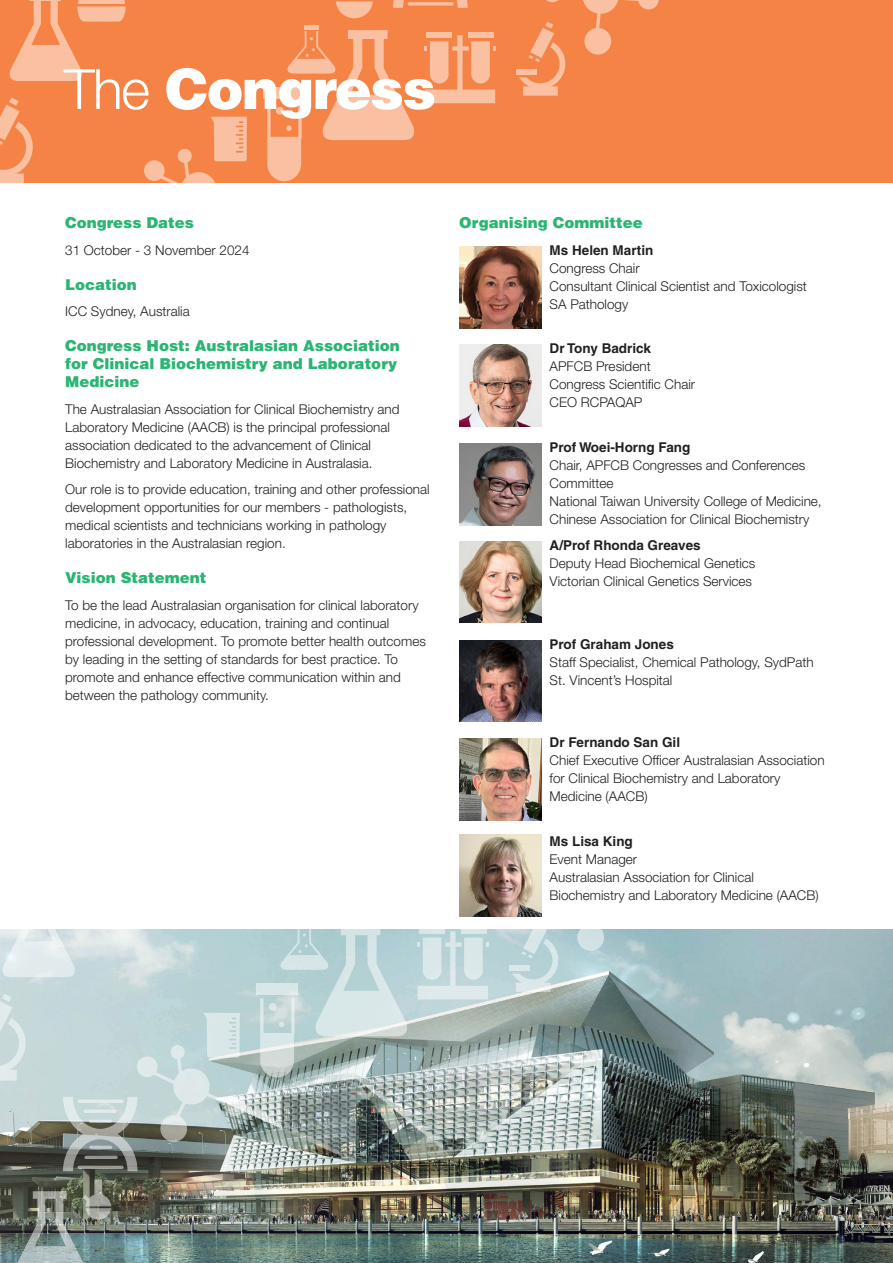
<style>
.page{position:relative;width:893px;height:1263px;background:#fff}
.page>*{position:absolute;margin:0;border:0;box-sizing:border-box;transform-origin:0 0}
.t1{font:900 55.5px "Helvetica";letter-spacing:-.03em;color:#fff}
.t2{font:900 15px/18px "Helvetica";color:#2bb572}
.t3{font:300 13.5px/18px "Helvetica Neue";color:#231f20}
.s1{font-family:"Helvetica Neue";font-weight:300}
.s2{font-family:"Helvetica";font-weight:700}
</style>
<div class="page">
<div style="left:0;top:0;width:893px;height:183px;background:#f58345"></div>
<div style="left:263px;top:87px;width:42px;height:11px;background:#f9c0a1"></div>
<svg style="left:393px;top:0;width:75px;height:8px"></svg>
<svg style="left:408px;top:2px;width:46px;height:4px"></svg>
<svg style="left:9px;top:0;width:117px;height:81px"></svg>
<hr style="left:304px;top:25px;width:15px;height:4px;background:#f9c0a1">
<svg style="left:267px;top:30px;width:229px;height:151px"></svg>
<div style="left:517px;top:69px;width:20px;height:6px;background:#f9c0a1"></div>
<svg style="left:519px;top:0;width:140px;height:96px"></svg>
<svg style="left:336px;top:2px;width:37px;height:16px"></svg>
<svg style="left:0;top:97px;width:33px;height:86px"></svg>
<svg style="left:144px;top:117px;width:103px;height:66px"></svg>
<img style="left:0;top:929px;width:892px;height:334px">
<div style="left:256px;top:983px;width:42px;height:11px;background:#dae7e8"></div>
<svg style="left:0;top:929px;width:78px;height:48px"></svg>
<svg style="left:260px;top:929px;width:229px;height:148px"></svg>
<div style="left:509px;top:965px;width:21px;height:6px;background:#d9e7e9"></div>
<svg style="left:512px;top:929px;width:140px;height:63px"></svg>
<svg style="left:7px;top:1179px;width:104px;height:84px"></svg>
<svg style="left:0;top:994px;width:26px;height:87px"></svg>
<svg style="left:63px;top:1013px;width:184px;height:158px"></svg>
<img style="left:459px;top:443px;width:82px;height:82px">
<img style="left:459px;top:541px;width:82px;height:82px">
<img style="left:459px;top:739px;width:82px;height:82px">
<img style="left:459px;top:344px;width:82px;height:82px">
<img style="left:459px;top:246px;width:82px;height:82px">
<img style="left:459px;top:640px;width:82px;height:82px">
<img style="left:459px;top:834px;width:82px;height:82px">
<p class="t1" style="left:64px;top:53px;width:374px"><span class="s1">The</span> Congress</p>
<p class="t2" style="left:65px;top:213px;width:130px">Congress Dates</p>
<p class="t3" style="left:65px;top:241px;width:186px">31 October - 3 November 2024</p>
<p class="t2" style="left:65px;top:275px;width:73px">Location</p>
<p class="t3" style="left:65px;top:302px;width:126px">ICC Sydney, Australia</p>
<p class="t2" style="left:65px;top:337px;width:336px">Congress Host: Australasian Association for Clinical Biochemistry and Laboratory<br>Medicine</p>
<p class="t3" style="left:65px;top:400px;width:336px">The Australasian Association for Clinical Biochemistry and Laboratory Medicine (AACB) is the principal professional association dedicated to the advancement of Clinical Biochemistry and Laboratory Medicine in Australasia.</p>
<p class="t3" style="left:65px;top:480px;width:366px">Our role is to provide education, training and other professional development opportunities for our members - pathologists, medical scientists and technicians working in pathology laboratories in the Australasian region.</p>
<p class="t2" style="left:65px;top:569px;width:143px">Vision Statement</p>
<p class="t3" style="left:65px;top:596px;width:362px">To be the lead Australasian organisation for clinical laboratory medicine, in advocacy, education, training and continual professional development. To promote better health outcomes by leading in the setting of standards for best practice. To promote and enhance effective communication within and between the pathology community.</p>
<p class="t2" style="left:459px;top:213px;width:185px">Organising Committee</p>
<p class="t3" style="left:550px;top:241px;width:259px"><span class="s2">Ms Helen Martin<br></span>Congress Chair<br>Consultant Clinical Scientist and Toxicologist<br>SA Pathology</p>
<p class="t3" style="left:550px;top:339px;width:147px"><span class="s2">Dr Tony Badrick<br></span>APFCB President<br>Congress Scientific Chair<br>CEO RCPAQAP</p>
<p class="t3" style="left:550px;top:438px;width:274px"><span class="s2">Prof Woei-Horng Fang<br></span>Chair, APFCB Congresses and Conferences Committee<br>National Taiwan University College of Medicine, Chinese Association for Clinical Biochemistry</p>
<p class="t3" style="left:550px;top:536px;width:207px"><span class="s2">A/Prof Rhonda Greaves<br></span>Deputy Head Biochemical Genetics<br>Victorian Clinical Genetics Services</p>
<p class="t3" style="left:550px;top:635px;width:266px"><span class="s2">Prof Graham Jones<br></span>Staff Specialist, Chemical Pathology, SydPath<br>St. Vincent’s Hospital</p>
<p class="t3" style="left:550px;top:733px;width:277px"><span class="s2">Dr Fernando San Gil<br></span>Chief Executive Officer Australasian Association for Clinical Biochemistry and Laboratory<br>Medicine (AACB)</p>
<p class="t3" style="left:550px;top:832px;width:271px"><span class="s2">Ms Lisa King<br></span>Event Manager<br>Australasian Association for Clinical<br>Biochemistry and Laboratory Medicine (AACB)</p>
</div>
